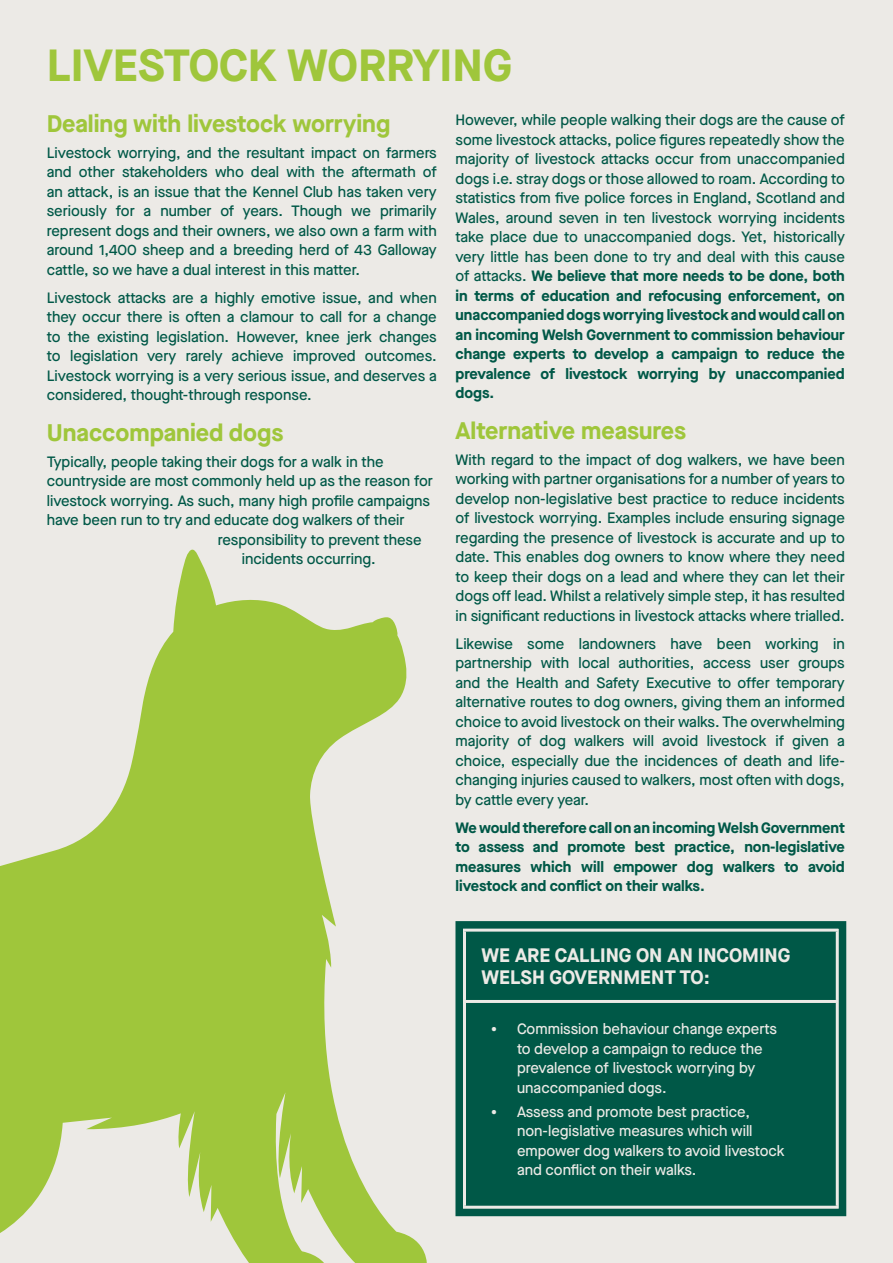
<style>
.page{position:relative;width:893px;height:1263px;background:#eceae6}
.page>*{position:absolute;margin:0;border:0;box-sizing:border-box;transform-origin:0 0}
.t1{font:700 45px "Maison Neue";color:#9fc63b}
.t2{font:700 24px "Maison Neue";color:#9fc63b}
.t3{font:700 19.5px/22.5px "Maison Neue";color:#eceae6}
.t4{font:500 15px/19.5px "Maison Neue";color:#005847;text-align:justify}
.t5{font:500 15px/19.5px "Maison Neue";color:#eceae6}
.t6{font:700 15px/19.5px "Maison Neue";color:#005847;text-align:justify}
.s1{font-weight:700}
.s2{font-size:21px}
</style>
<div class="page">
<div style="left:466px;top:931px;width:370px;height:275px;background:#005847"></div>
<hr style="left:463px;top:1000px;width:376px;height:3px;background:#eceae6">
<div style="left:455px;top:921px;width:391px;height:295px;border:8px solid #005847"></div>
<svg style="left:0;top:549px;width:427px;height:714px;fill:#9fc63b"></svg>
<h1 class="t1" style="left:47px;top:33px;width:467px">LIVESTOCK WORRYING</h1>
<h2 class="t2" style="left:47px;top:106px;width:345px">Dealing with livestock worrying</h2>
<p class="t4" style="left:47px;top:143px;width:392px">Livestock worrying, and the resultant impact on farmers and other stakeholders who deal with the aftermath of an attack, is an issue that the Kennel Club has taken very seriously for a number of years. Though we primarily represent dogs and their owners, we also own a farm with around 1,400 sheep and a breeding herd of 43 Galloway cattle, so we have a dual interest in this matter.</p>
<p class="t4" style="left:47px;top:288px;width:392px">Livestock attacks are a highly emotive issue, and when they occur there is often a clamour to call for a change to the existing legislation. However, knee jerk changes to legislation very rarely achieve improved outcomes.<br>Livestock worrying is a very serious issue, and deserves a considered, thought-through response.</p>
<h2 class="t2" style="left:47px;top:415px;width:238px">Unaccompanied dogs</h2>
<p class="t4" style="left:47px;top:451px;width:338px">Typically, people taking their dogs for a walk in the</p>
<p class="t4" style="left:47px;top:471px;width:388px">countryside are most commonly held up as the reason for</p>
<p class="t4" style="left:47px;top:490px;width:385px">livestock worrying. As such, many high profile campaigns</p>
<p class="t4" style="left:47px;top:510px;width:359px">have been run to try and educate dog walkers of their</p>
<p class="t4" style="left:218px;top:529px;width:205px">responsibility to prevent these</p>
<p class="t4" style="left:242px;top:549px;width:136px">incidents occurring.</p>
<p class="t4" style="left:455px;top:110px;width:391px">However, while people walking their dogs are the cause of some livestock attacks, police figures repeatedly show the majority of livestock attacks occur from unaccompanied dogs i.e. stray dogs or those allowed to roam. According to statistics from five police forces in England, Scotland and Wales, around seven in ten livestock worrying incidents take place due to unaccompanied dogs. Yet, historically very little has been done to try and deal with this cause of attacks. <span class="s1">We believe that more needs to be done, both in terms of education and refocusing enforcement, on unaccompanied dogs worrying livestock and would call on an incoming Welsh Government to commission behaviour change experts to develop a campaign to reduce the prevalence of livestock worrying by unaccompanied dogs.</span></p>
<h2 class="t2" style="left:455px;top:413px;width:232px">Alternative measures</h2>
<p class="t4" style="left:455px;top:449px;width:391px">With regard to the impact of dog walkers, we have been working with partner organisations for a number of years to develop non-legislative best practice to reduce incidents of livestock worrying. Examples include ensuring signage regarding the presence of livestock is accurate and up to date. This enables dog owners to know where they need to keep their dogs on a lead and where they can let their dogs off lead. Whilst a relatively simple step, it has resulted in significant reductions in livestock attacks where trialled.</p>
<p class="t4" style="left:455px;top:633px;width:391px">Likewise some landowners have been working in partnership with local authorities, access user groups and the Health and Safety Executive to offer temporary alternative routes to dog owners, giving them an informed choice to avoid livestock on their walks. The overwhelming majority of dog walkers will avoid livestock if given a choice, especially due the incidences of death and life&shy;changing injuries caused to walkers, most often with dogs, by cattle every year.</p>
<p class="t6" style="left:455px;top:817px;width:391px">We would therefore call on an incoming Welsh Government to assess and promote best practice, non-legislative measures which will empower dog walkers to avoid livestock and conflict on their walks.</p>
<h3 class="t3" style="left:481px;top:943px;width:310px">WE ARE CALLING ON AN INCOMING<br>WELSH GOVERNMENT TO:</h3>
<p class="t5" style="left:517px;top:1019px;width:262px;text-indent:-27px"><span class="s2">•</span> Commission behaviour change experts to develop a campaign to reduce the prevalence of livestock worrying by unaccompanied dogs.</p>
<p class="t5" style="left:517px;top:1101px;width:269px;text-indent:-27px"><span class="s2">•</span> Assess and promote best practice, non-legislative measures which will empower dog walkers to avoid livestock and conflict on their walks.</p>
</div>
